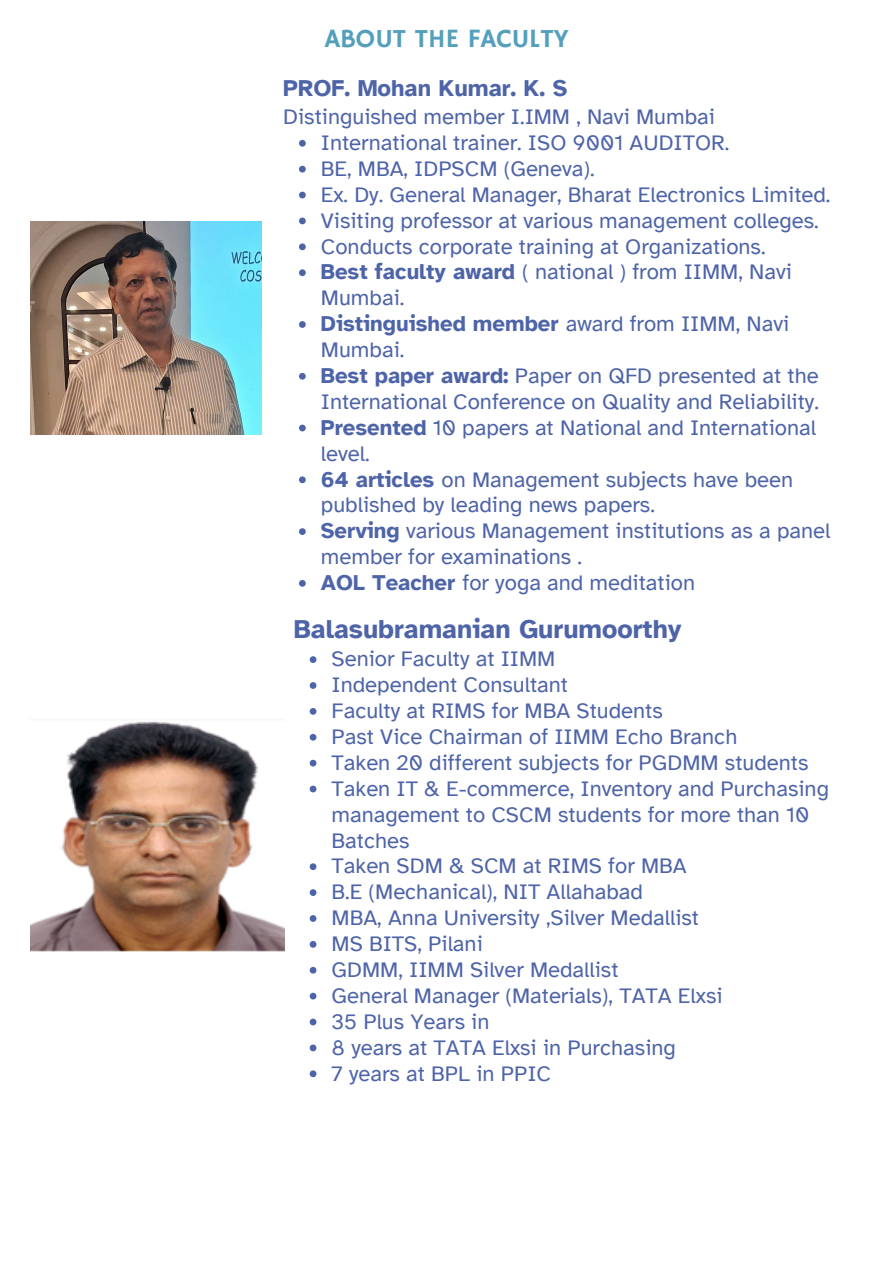
<style>
.page{position:relative;width:894px;height:1264px;background:#fff}
.page>*{position:absolute;margin:0;border:0;box-sizing:border-box;transform-origin:0 0}
.t1{font:700 26.55px "Atkinson Hyperlegible";color:#4e64a8}
.t2{font:26.4px "Hammersmith One";color:#539fbc}
.t3{font:700 23.55px "Atkinson Hyperlegible";color:#4e64a8}
.t4{font:22.05px/25.8px "Atkinson Hyperlegible";color:#4e64a8}
.s1{font-weight:700}
</style>
<div class="page">
<img style="left:31px;top:221px;width:231px;height:213px">
<svg style="left:309px;top:656px;width:7px;height:7px"></svg>
<svg style="left:309px;top:682px;width:7px;height:7px"></svg>
<svg style="left:309px;top:708px;width:7px;height:6px"></svg>
<svg style="left:309px;top:734px;width:7px;height:6px"></svg>
<svg style="left:309px;top:759px;width:7px;height:7px"></svg>
<svg style="left:309px;top:785px;width:7px;height:7px"></svg>
<svg style="left:309px;top:863px;width:7px;height:7px"></svg>
<svg style="left:309px;top:889px;width:7px;height:7px"></svg>
<svg style="left:309px;top:915px;width:7px;height:6px"></svg>
<svg style="left:309px;top:941px;width:7px;height:6px"></svg>
<svg style="left:309px;top:966px;width:7px;height:7px"></svg>
<svg style="left:309px;top:992px;width:7px;height:7px"></svg>
<svg style="left:309px;top:1018px;width:7px;height:7px"></svg>
<svg style="left:309px;top:1044px;width:7px;height:7px"></svg>
<svg style="left:309px;top:1070px;width:7px;height:7px"></svg>
<img style="left:31px;top:721px;width:253px;height:231px">
<svg style="left:299px;top:140px;width:7px;height:7px"></svg>
<svg style="left:299px;top:166px;width:7px;height:6px"></svg>
<svg style="left:299px;top:192px;width:7px;height:6px"></svg>
<svg style="left:299px;top:217px;width:7px;height:7px"></svg>
<svg style="left:299px;top:243px;width:7px;height:7px"></svg>
<svg style="left:299px;top:269px;width:7px;height:7px"></svg>
<svg style="left:299px;top:321px;width:7px;height:7px"></svg>
<svg style="left:299px;top:373px;width:7px;height:6px"></svg>
<svg style="left:299px;top:424px;width:7px;height:7px"></svg>
<svg style="left:299px;top:476px;width:7px;height:7px"></svg>
<svg style="left:299px;top:528px;width:7px;height:7px"></svg>
<svg style="left:299px;top:580px;width:7px;height:6px"></svg>
<p class="t2" style="left:324px;top:23px;width:246px">ABOUT THE FACULTY</p>
<p class="t3" style="left:283px;top:74px;width:285px">PROF. Mohan Kumar. K. S</p>
<h2 class="t4" style="left:283px;top:104px;width:433px">Distinguished member I.IMM , Navi Mumbai</h2>
<p class="t4" style="left:321px;top:130px;width:410px">International trainer. ISO 9001 AUDITOR.</p>
<p class="t4" style="left:321px;top:156px;width:275px">BE, MBA, IDPSCM (Geneva).</p>
<p class="t4" style="left:321px;top:182px;width:511px">Ex. Dy. General Manager, Bharat Electronics Limited.</p>
<p class="t4" style="left:321px;top:207px;width:499px">Visiting professor at various management colleges.</p>
<p class="t4" style="left:321px;top:233px;width:446px">Conducts corporate training at Organizations.</p>
<p class="t4" style="left:321px;top:259px;width:472px"><span class="s1">Best faculty award</span> ( national ) from IIMM, Navi<br>Mumbai.</p>
<p class="t4" style="left:321px;top:311px;width:470px"><span class="s1">Distinguished member</span> award from IIMM, Navi<br>Mumbai.</p>
<p class="t4" style="left:321px;top:363px;width:499px"><span class="s1">Best paper award:</span> Paper on QFD presented at the<br>International Conference on Quality and Reliability.</p>
<p class="t4" style="left:321px;top:414px;width:496px"><span class="s1">Presented</span> 10 papers at National and International level.</p>
<p class="t4" style="left:321px;top:466px;width:473px"><span class="s1">64 articles</span> on Management subjects have been published by leading news papers.</p>
<p class="t4" style="left:321px;top:518px;width:511px"><span class="s1">Serving</span> various Management institutions as a panel member for examinations .</p>
<p class="t4" style="left:321px;top:570px;width:376px"><span class="s1">AOL Teacher</span> for yoga and meditation</p>
<h1 class="t1" style="left:294px;top:613px;width:389px">Balasubramanian Gurumoorthy</h1>
<p class="t4" style="left:331px;top:646px;width:225px">Senior Faculty at IIMM</p>
<p class="t4" style="left:331px;top:672px;width:238px">Independent Consultant</p>
<p class="t4" style="left:331px;top:698px;width:332px">Faculty at RIMS for MBA Students</p>
<p class="t4" style="left:331px;top:723px;width:407px">Past Vice Chairman of IIMM Echo Branch</p>
<p class="t4" style="left:331px;top:749px;width:478px">Taken 20 different subjects for PGDMM students</p>
<p class="t4" style="left:331px;top:775px;width:499px">Taken IT &amp; E-commerce, Inventory and Purchasing management to CSCM students for more than 10<br>Batches</p>
<p class="t4" style="left:331px;top:853px;width:356px">Taken SDM &amp; SCM at RIMS for MBA</p>
<p class="t4" style="left:331px;top:879px;width:313px">B.E (Mechanical), NIT Allahabad</p>
<p class="t4" style="left:331px;top:905px;width:369px">MBA, Anna University ,Silver Medallist</p>
<p class="t4" style="left:331px;top:930px;width:153px">MS BITS, Pilani</p>
<p class="t4" style="left:331px;top:956px;width:288px">GDMM, IIMM Silver Medallist</p>
<p class="t4" style="left:331px;top:982px;width:392px">General Manager (Materials), TATA Elxsi</p>
<p class="t4" style="left:331px;top:1008px;width:159px">35 Plus Years in</p>
<p class="t4" style="left:331px;top:1034px;width:346px">8 years at TATA Elxsi in Purchasing</p>
<p class="t4" style="left:331px;top:1060px;width:221px">7 years at BPL in PPIC</p>
</div>
